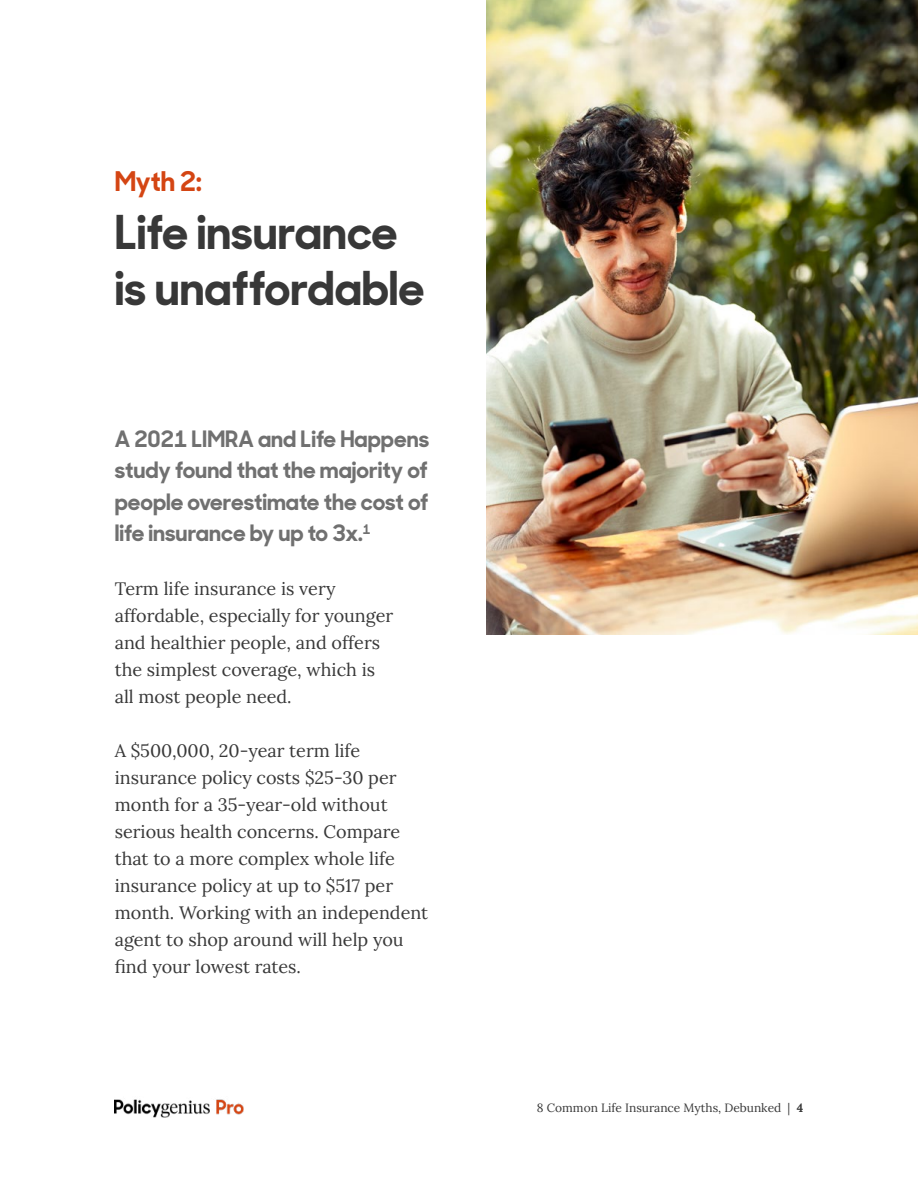
<style>
.page{position:relative;width:918px;height:1188px;background:#fff}
.page>*{position:absolute;margin:0;border:0;box-sizing:border-box;transform-origin:0 0}
.t1{font:700 46.5px/55.5px "Sharp Sans Display No 1";color:#383838}
.t2{font:700 27px "Sharp Sans Display No 1";color:#d44513}
.t3{font:700 22.5px/31.5px "Sharp Sans Display No 1";color:#707070;text-align:justify}
.t4{font:18px/27px "Lora";color:#383838}
.t5{font:12px "Lora";color:#383838}
</style>
<div class="page">
<img style="left:115px;top:1099px;width:128px;height:19px">
<img style="left:486px;top:0;width:432px;height:634px">
<h2 class="t2" style="left:115px;top:159px;width:88px">Myth 2:</h2>
<h1 class="t1" style="left:115px;top:201px;width:311px">Life insurance is unaffordable</h1>
<p class="t3" style="left:115px;top:421px;width:316px">A 2021 LIMRA and Life Happens study found that the majority of people overestimate the cost of life insurance by up to 3x.<sup>1</sup></p>
<p class="t4" style="left:115px;top:574px;width:280px">Term life insurance is very affordable, especially for younger and healthier people, and offers the simplest coverage, which is all most people need.</p>
<p class="t4" style="left:115px;top:736px;width:315px">A $500,000, 20-year term life insurance policy costs $25-30 per month for a 35-year-old without serious health concerns. Compare that to a more complex whole life insurance policy at up to $517 per month. Working with an independent agent to shop around will help you find your lowest rates.</p>
<p class="t5" style="left:537px;top:1099px;width:268px">8 Common Life Insurance Myths, Debunked | 4</p>
</div>
